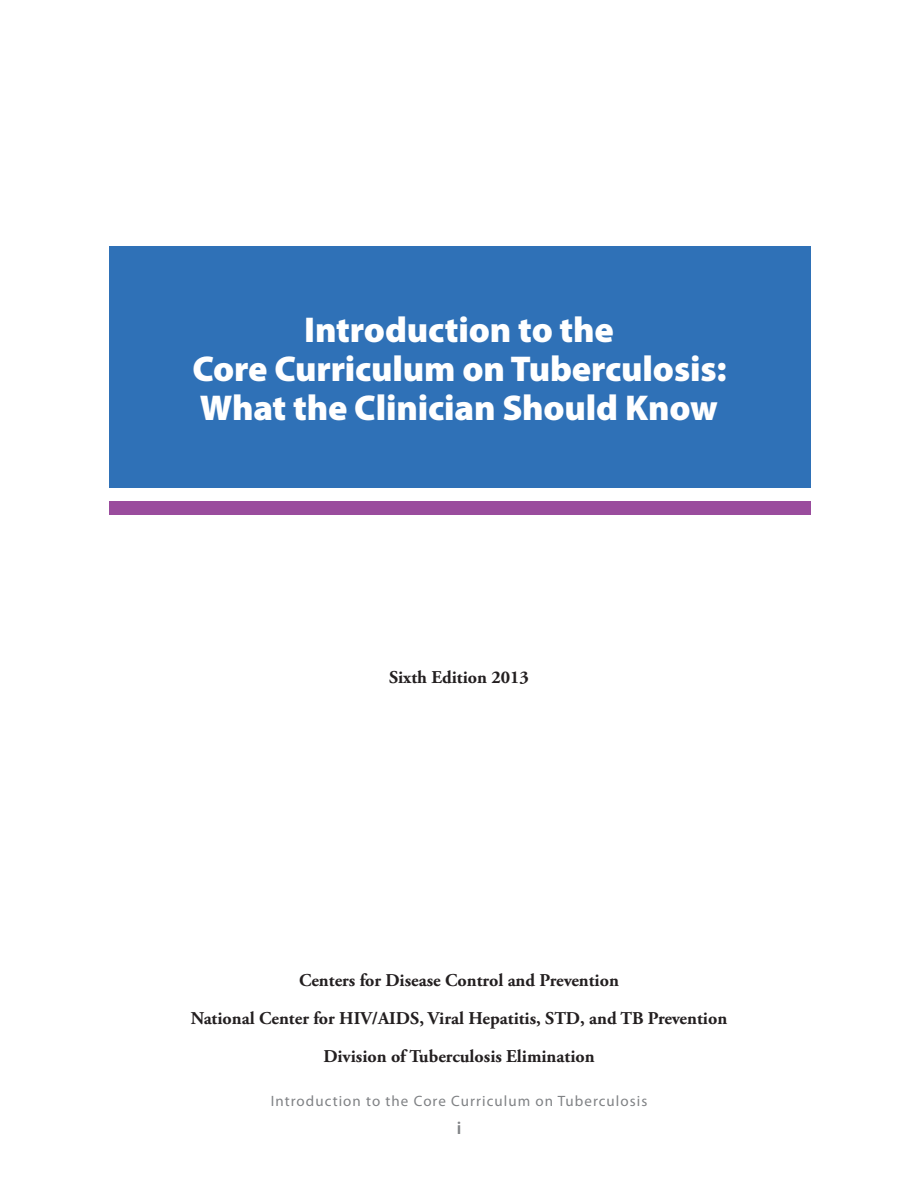
<style>
.page{position:relative;width:918px;height:1188px;background:#fff}
.page>*{position:absolute;margin:0;border:0;box-sizing:border-box;transform-origin:0 0}
.Chapter_Divider{font:900 36px/39px "Myriad Pro";letter-spacing:-.005em;color:#fff;text-align:center}
.H4__Fourth_Lefel_Hea{font:700 18px "Adobe Garamond Pro";color:#231f20}
.Page{font:600 18px "Myriad Pro";color:#808285}
.Page_Info-C{font:15px "Myriad Pro";letter-spacing:.07em;color:#808285}
</style>
<div class="page">
<div style="left:109px;top:246px;width:702px;height:242px;background:#2f71b7"></div>
<div style="left:109px;top:502px;width:702px;height:13px;background:#9a4c9d"></div>
<p class="Chapter_Divider" style="left:193px;top:310px;width:536px">Introduction to the<br>Core Curriculum on Tuberculosis:<br>What the Clinician Should Know</p>
<p class="H4__Fourth_Lefel_Hea" style="left:389px;top:666px;width:141px">Sixth Edition 2013</p>
<p class="H4__Fourth_Lefel_Hea" style="left:299px;top:970px;width:321px">Centers for Disease Control and Prevention</p>
<p class="H4__Fourth_Lefel_Hea" style="left:191px;top:1008px;width:538px">National Center for HIV/AIDS, Viral Hepatitis, STD, and TB Prevention</p>
<p class="H4__Fourth_Lefel_Hea" style="left:323px;top:1046px;width:273px">Division of Tuberculosis Elimination</p>
<p class="Page_Info-C" style="left:271px;top:1092px;width:378px">Introduction to the Core Curriculum on Tuberculosis</p>
<p class="Page" style="left:457px;top:1116px;width:6px">i</p>
</div>
